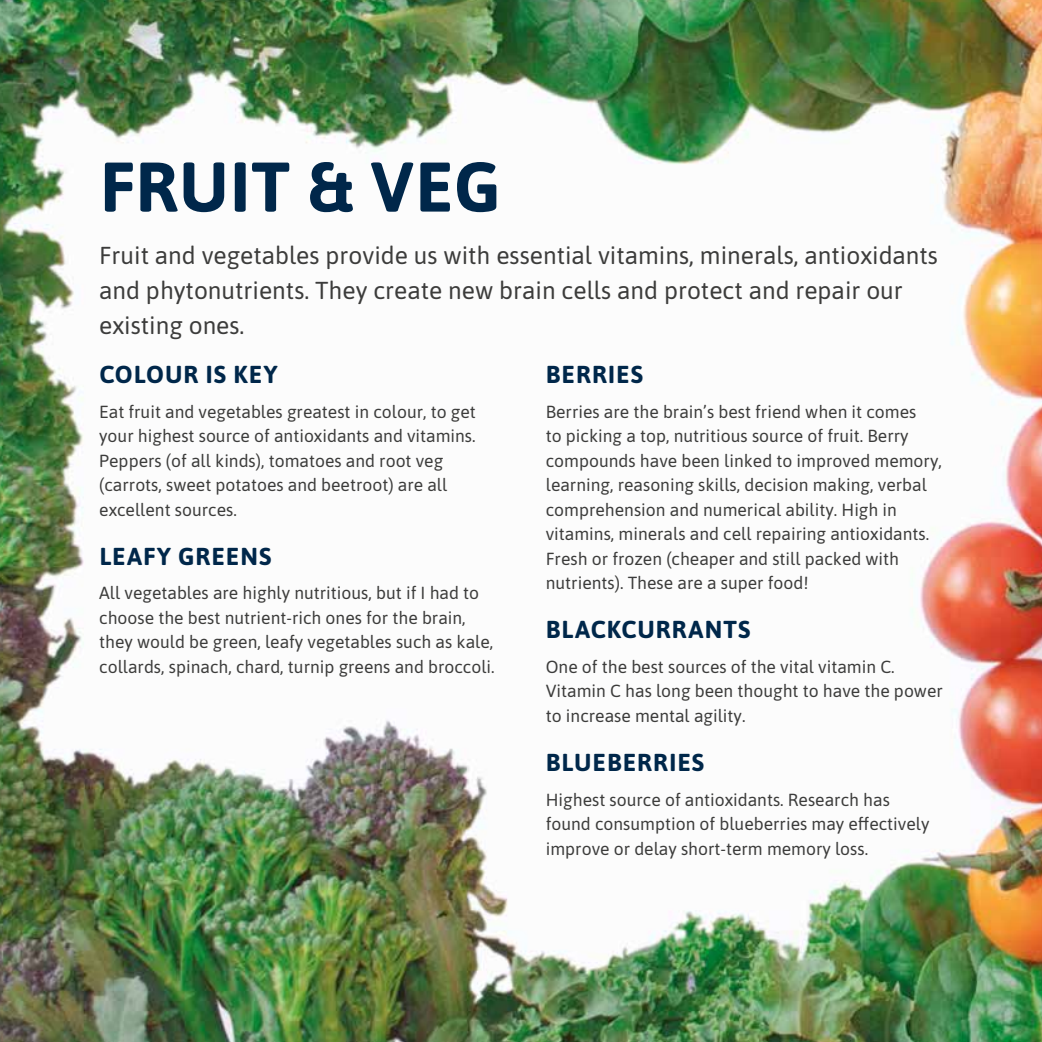
<style>
.page{position:relative;width:1042px;height:1042px;background:#fff}
.page>*{position:absolute;margin:0;border:0;box-sizing:border-box;transform-origin:0 0}
.t1{font:700 70px "Asap";letter-spacing:.015em;color:#00274a}
.t2{font:24.5px/35px "Asap";color:#3c3c3b}
.t3{font:700 24.5px "Asap";letter-spacing:.045em;color:#00274a}
.t4{font:17.5px/24.5px "Asap";color:#3c3c3b}
</style>
<div class="page">
<img style="left:0;top:0;width:1042px;height:1042px">
<h1 class="t1" style="left:100px;top:137px;width:403px">FRUIT &amp; VEG</h1>
<h2 class="t2" style="left:99px;top:237px;width:840px">Fruit and vegetables provide us with essential vitamins, minerals, antioxidants and phytonutrients. They create new brain cells and protect and repair our existing ones.</h2>
<h2 class="t3" style="left:99px;top:357px;width:180px">COLOUR IS KEY</h2>
<p class="t4" style="left:99px;top:398px;width:378px">Eat fruit and vegetables greatest in colour, to get your highest source of antioxidants and vitamins.<br>Peppers (of all kinds), tomatoes and root veg (carrots, sweet potatoes and beetroot) are all excellent sources.</p>
<h2 class="t3" style="left:99px;top:539px;width:173px">LEAFY GREENS</h2>
<p class="t4" style="left:99px;top:580px;width:397px">All vegetables are highly nutritious, but if I had to choose the best nutrient-rich ones for the brain, they would be green, leafy vegetables such as kale, collards, spinach, chard, turnip greens and broccoli.</p>
<h2 class="t3" style="left:546px;top:357px;width:98px">BERRIES</h2>
<p class="t4" style="left:546px;top:398px;width:397px">Berries are the brain’s best friend when it comes<br>to picking a top, nutritious source of fruit. Berry compounds have been linked to improved memory, learning, reasoning skills, decision making, verbal comprehension and numerical ability. High in vitamins, minerals and cell repairing antioxidants.<br>Fresh or frozen (cheaper and still packed with nutrients). These are a super food!</p>
<h2 class="t3" style="left:546px;top:612px;width:206px">BLACKCURRANTS</h2>
<p class="t4" style="left:546px;top:653px;width:398px">One of the best sources of the vital vitamin C.<br>Vitamin C has long been thought to have the power to increase mental agility.</p>
<h2 class="t3" style="left:546px;top:745px;width:160px">BLUEBERRIES</h2>
<p class="t4" style="left:546px;top:786px;width:385px">Highest source of antioxidants. Research has found consumption of blueberries may effectively improve or delay short-term memory loss.</p>
</div>
